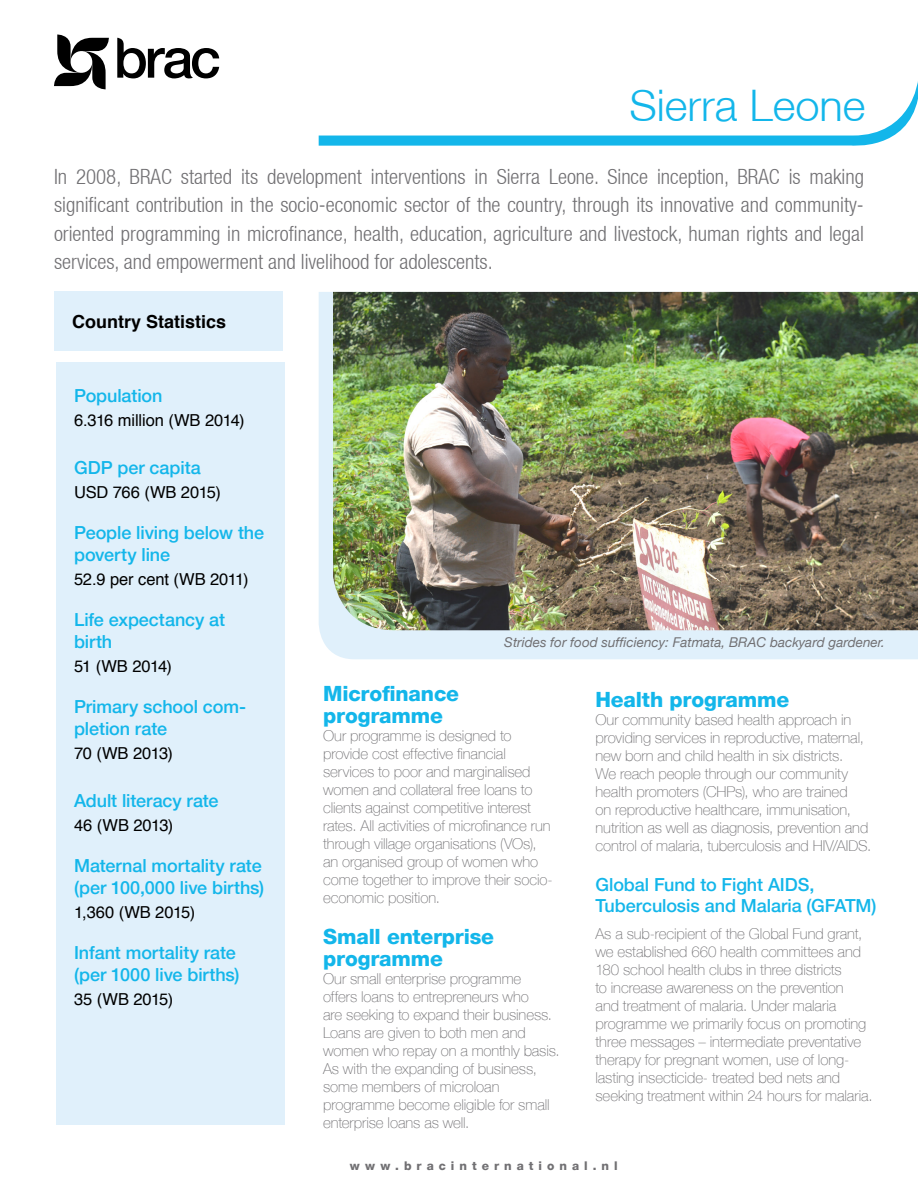
<style>
.page{position:relative;width:918px;height:1188px;background:#fff}
.page>*{position:absolute;margin:0;border:0;box-sizing:border-box;transform-origin:0 0}
.t1{font:300 43.5px "Helvetica Neue LT";color:#13b6ea}
.t2{font:300 condensed 21px/28.5px "Helvetica Neue LT";color:#717073;text-align:justify}
.t3{font:800 21px/22.5px "Helvetica Neue LT";letter-spacing:-.01em;color:#13b6ea}
.t4{font:500 18px/22.5px "Helvetica Neue LT";letter-spacing:-.005em;color:#13b6ea}
.t5{font:700 18px "Helvetica";color:#000}
.t6{font:16.5px "Helvetica";letter-spacing:-.01em;color:#000}
.t7{font:100 15px/18px "Helvetica Neue LT";letter-spacing:-.005em;color:#717073}
.t8{font:italic 13.5px "Helvetica Neue LT";color:#717073}
.t9{font:800 12px "Helvetica Neue LT";letter-spacing:.415em;color:#717073}
</style>
<div class="page">
<svg style="left:54px;top:35px;width:55px;height:54px"></svg>
<svg style="left:117px;top:38px;width:102px;height:40px"></svg>
<svg style="left:319px;top:81px;width:599px;height:65px"></svg>
<div style="left:319px;top:292px;width:599px;height:367px;background:#e0f0fb"></div>
<img style="left:333px;top:292px;width:585px;height:338px">
<div style="left:54px;top:292px;width:229px;height:59px;background:#e0f0fb"></div>
<div style="left:56px;top:362px;width:228px;height:763px;background:#e0f0fb"></div>
<h1 class="t1" style="left:629px;top:79px;width:238px">Sierra Leone</h1>
<p class="t2" style="left:54px;top:162px;width:812px">In 2008, BRAC started its development interventions in Sierra Leone. Since inception, BRAC is making significant contribution in the socio-economic sector of the country, through its innovative and community&shy;oriented programming in microfinance, health, education, agriculture and livestock, human rights and legal services, and empowerment and livelihood for adolescents.</p>
<p class="t5" style="left:72px;top:307px;width:156px">Country Statistics</p>
<p class="t4" style="left:74px;top:384px;width:90px">Population</p>
<p class="t6" style="left:74px;top:408px;width:172px">6.316 million (WB 2014)</p>
<p class="t4" style="left:74px;top:456px;width:128px">GDP per capita</p>
<p class="t6" style="left:74px;top:480px;width:148px">USD 766 (WB 2015)</p>
<p class="t4" style="left:74px;top:521px;width:192px">People living below the poverty line</p>
<p class="t6" style="left:74px;top:567px;width:176px">52.9 per cent (WB 2011)</p>
<p class="t4" style="left:74px;top:608px;width:153px">Life expectancy at birth</p>
<p class="t6" style="left:74px;top:654px;width:99px">51 (WB 2014)</p>
<p class="t4" style="left:74px;top:695px;width:174px">Primary school com&shy;pletion rate</p>
<p class="t6" style="left:74px;top:741px;width:101px">70 (WB 2013)</p>
<p class="t4" style="left:74px;top:789px;width:146px">Adult literacy rate</p>
<p class="t6" style="left:74px;top:813px;width:101px">46 (WB 2013)</p>
<p class="t4" style="left:74px;top:854px;width:192px">Maternal mortality rate (per 100,000 live births)</p>
<p class="t6" style="left:74px;top:900px;width:123px">1,360 (WB 2015)</p>
<p class="t4" style="left:74px;top:941px;width:167px">Infant mortality rate (per 1000 live births)</p>
<p class="t6" style="left:74px;top:987px;width:101px">35 (WB 2015)</p>
<p class="t8" style="left:504px;top:634px;width:382px">Strides for food sufficiency: Fatmata, BRAC backyard gardener.</p>
<h2 class="t3" style="left:323px;top:682px;width:137px">Microfinance programme</h2>
<p class="t7" style="left:323px;top:727px;width:231px">Our programme is designed to provide cost effective financial services to poor and marginalised women and collateral free loans to clients against competitive interest rates. All activities of microfinance run through village organisations (VOs), an organised group of women who come together to improve their socio&shy;economic position.</p>
<h2 class="t3" style="left:323px;top:925px;width:172px">Small enterprise programme</h2>
<p class="t7" style="left:323px;top:970px;width:238px">Our small enterprise programme<br>offers loans to entrepreneurs who<br>are seeking to expand their business.<br>Loans are given to both men and women who repay on a monthly basis.<br>As with the expanding of business, some members of microloan programme become eligible for small enterprise loans as well.</p>
<h2 class="t3" style="left:596px;top:688px;width:195px">Health programme</h2>
<p class="t7" style="left:596px;top:710px;width:277px">Our community based health approach in providing services in reproductive, maternal, new born and child health in six districts.<br>We reach people through our community health promoters (CHPs), who are trained<br>on reproductive healthcare, immunisation, nutrition as well as diagnosis, prevention and control of malaria, tuberculosis and HIV/AIDS.</p>
<p class="t4" style="left:596px;top:874px;width:283px;line-height:21px">Global Fund to Fight AIDS,<br>Tuberculosis and Malaria (GFATM)</p>
<p class="t7" style="left:596px;top:925px;width:279px">As a sub-recipient of the Global Fund grant, we established 660 health committees and 180 school health clubs in three districts<br>to increase awareness on the prevention<br>and treatment of malaria. Under malaria programme we primarily focus on promoting three messages – intermediate preventative therapy for pregnant women, use of long&shy;lasting insecticide- treated bed nets and seeking treatment within 24 hours for malaria.</p>
<p class="t9" style="left:350px;top:1159px;width:269px">www.bracinternational.nl</p>
</div>
